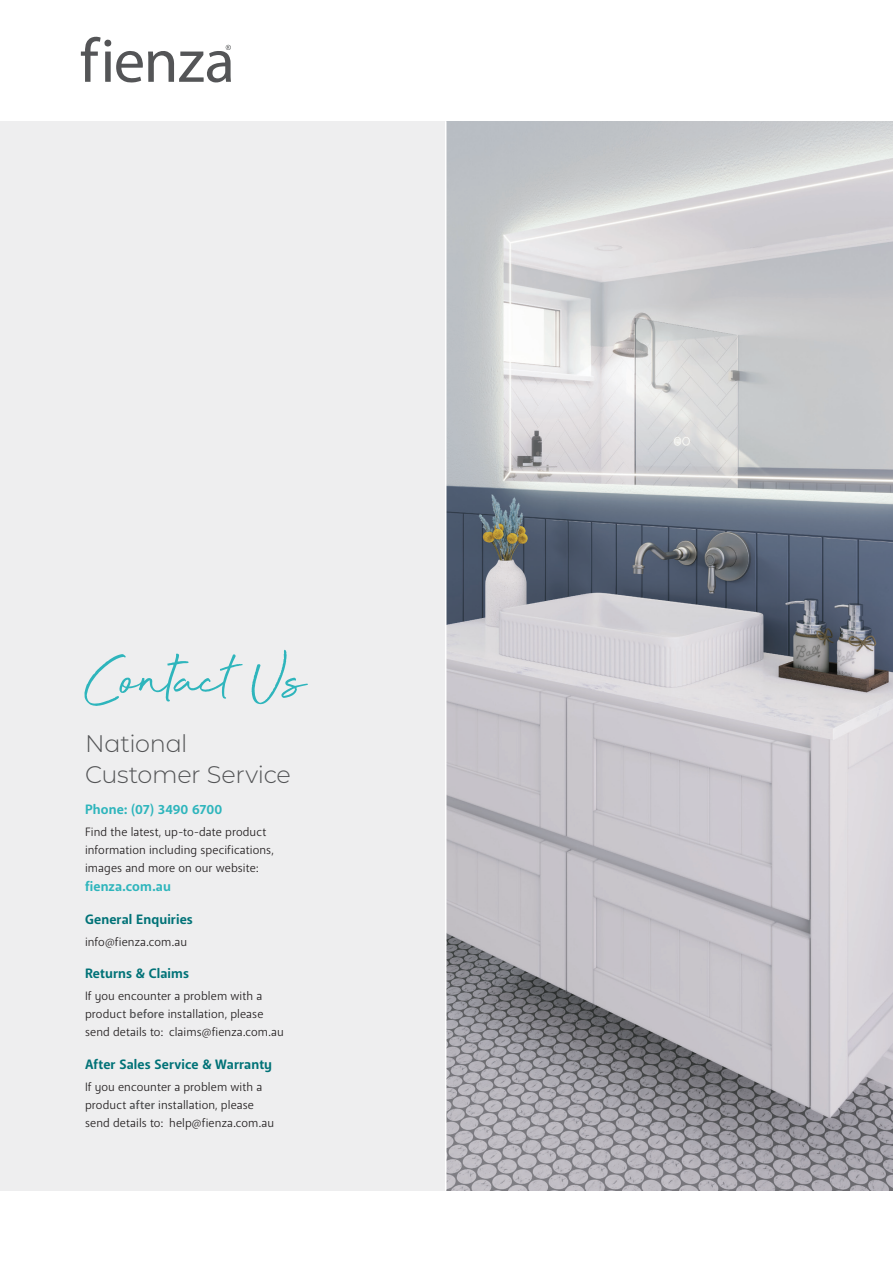
<style>
.page{position:relative;width:893px;height:1263px;background:#fff}
.page>*{position:absolute;margin:0;border:0;box-sizing:border-box;transform-origin:0 0}
.t1{font:75px "Beyond Infinity";color:#2eb5bc}
.t2{font:300 24px/31.5px "Montserrat";letter-spacing:-.015em;color:#545557}
.t3{font:700 13.5px "Anago";letter-spacing:.005em;color:#007277}
.t4{font:700 13.5px "Anago";letter-spacing:.005em;color:#2eb5bc}
.t5{font:12px/18px "Anago";letter-spacing:.01em;color:#231f20}
.s1{font-weight:500;color:#545557}
</style>
<div class="page">
<div style="left:0;top:121px;width:446px;height:1070px;background:#eeeeef"></div>
<img style="left:446px;top:121px;width:447px;height:1070px">
<hr style="left:445px;top:121px;width:1px;height:1070px;background:#fff">
<svg style="left:81px;top:36px;width:150px;height:47px"></svg>
<h1 class="t1" style="left:85px;top:634px;width:222px">Contact Us</h1>
<h2 class="t2" style="left:85px;top:727px;width:207px">National<br>Customer Service</h2>
<p class="t4" style="left:85px;top:800px;width:139px">Phone: (07) 3490 6700</p>
<p class="t5" style="left:85px;top:823px;width:190px">Find the latest, up-to-date product information including specifications, images and more on our website:</p>
<p class="t4" style="left:85px;top:878px;width:87px">fienza.com.au</p>
<p class="t3" style="left:85px;top:910px;width:109px">General Enquiries</p>
<p class="t5" style="left:85px;top:933px;width:104px">info@fienza.com.au</p>
<p class="t3" style="left:85px;top:965px;width:106px">Returns &amp; Claims</p>
<p class="t5" style="left:85px;top:987px;width:200px">If you encounter a problem with a product <span class="s1">before</span> installation, please send details to: claims@fienza.com.au</p>
<p class="t3" style="left:85px;top:1055px;width:189px">After Sales Service &amp; Warranty</p>
<p class="t5" style="left:85px;top:1078px;width:191px">If you encounter a problem with a product <span class="s1">after</span> installation, please send details to: help@fienza.com.au</p>
</div>
